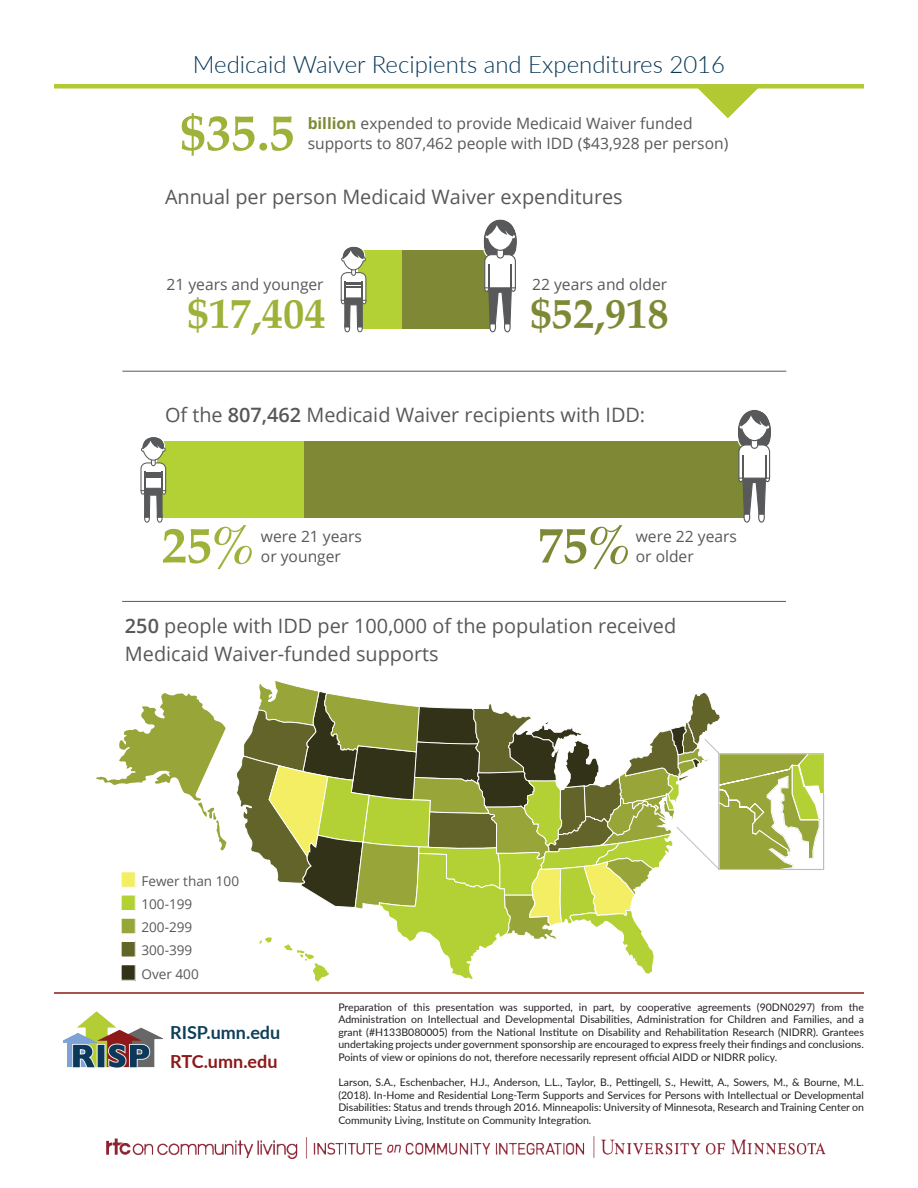
<style>
.page{position:relative;width:918px;height:1188px;background:#fff}
.page>*{position:absolute;margin:0;border:0;box-sizing:border-box;transform-origin:0 0}
.t1{font:700 51.15px "Palatino";color:#9eb23a}
.t2{font:700 51.15px "Palatino";color:#7f8935}
.t3{font:700 42.6px "Palatino";color:#9eb23a}
.t4{font:700 42.6px "Palatino";color:#7f8935}
.t5{font:300 24px "Lato";color:#093858}
.t6{font:19.95px/28.3px "Open Sans";color:#57585a}
.hyperlink_-_blue{font:700 18px "Lato";color:#0f3f59}
.hyperlink_-_maroon{font:700 18px "Lato";color:#8c1919}
.t7{font:15.6px/20px "Open Sans";color:#57585a}
.t8{font:13.5px/23.2px "Open Sans";color:#57585a}
.t9{font:10.5px/12.6px "Lato";color:#231f20;text-align:justify}
.s1{font-weight:700;color:#7f8935}
.s2{font-weight:600}
</style>
<div class="page">
<hr style="left:122px;top:601px;width:664px;height:1px;background:#57585a">
<hr style="left:122px;top:371px;width:664px;height:1px;background:#57585a">
<div style="left:358px;top:250px;width:44px;height:78px;background:#b3d034"></div>
<div style="left:402px;top:250px;width:90px;height:78px;background:#7f8935"></div>
<svg style="left:341px;top:246px;width:25px;height:86px"></svg>
<svg style="left:483px;top:219px;width:34px;height:113px"></svg>
<div style="left:303px;top:441px;width:445px;height:76px;background:#7f8935"></div>
<div style="left:157px;top:441px;width:146px;height:76px;background:#b3d034"></div>
<svg style="left:140px;top:437px;width:26px;height:86px"></svg>
<svg style="left:737px;top:410px;width:34px;height:113px"></svg>
<hr style="left:54px;top:992px;width:810px;height:2px;background:#8c1919">
<svg style="left:96px;top:693px;width:131px;height:158px"></svg>
<div style="left:121px;top:872px;width:14px;height:15px;background:#f3ee64"></div>
<div style="left:121px;top:872px;width:15px;height:16px;border:1px solid #fff"></div>
<div style="left:121px;top:895px;width:14px;height:16px;background:#b3d034"></div>
<div style="left:121px;top:895px;width:15px;height:16px;border:1px solid #fff"></div>
<div style="left:121px;top:918px;width:14px;height:16px;background:#97a539"></div>
<div style="left:121px;top:918px;width:15px;height:16px;border:1px solid #fff"></div>
<div style="left:121px;top:942px;width:14px;height:15px;background:#626429"></div>
<div style="left:121px;top:941px;width:15px;height:16px;border:1px solid #fff"></div>
<div style="left:121px;top:965px;width:14px;height:15px;background:#323218"></div>
<div style="left:121px;top:964px;width:15px;height:17px;border:1px solid #fff"></div>
<svg style="left:236px;top:681px;width:588px;height:301px"></svg>
<img style="left:63px;top:1011px;width:100px;height:57px">
<hr style="left:54px;top:84px;width:810px;height:4px;background:#b2cb35">
<svg style="left:694px;top:88px;width:68px;height:30px"></svg>
<img style="left:106px;top:1136px;width:719px;height:23px">
<h1 class="t5" style="left:193px;top:48px;width:534px">Medicaid Waiver Recipients and Expenditures 2016</h1>
<p class="t1" style="left:180px;top:89px;width:117px">$35.5</p>
<p class="t7" style="left:308px;top:113px;width:386px"><span class="s1">billion</span> expended to provide Medicaid Waiver funded</p>
<p class="t7" style="left:308px;top:133px;width:422px">supports to 807,462 people with IDD ($43,928 per person)</p>
<p class="t6" style="left:165px;top:182px;width:459px">Annual per person Medicaid Waiver expenditures</p>
<p class="t7" style="left:166px;top:274px;width:159px">21 years and younger</p>
<p class="t7" style="left:532px;top:274px;width:137px">22 years and older</p>
<p class="t3" style="left:187px;top:277px;width:140px">$17,404</p>
<p class="t4" style="left:530px;top:277px;width:140px">$52,918</p>
<p class="t6" style="left:165px;top:401px;width:482px">Of the <span class="s2">807,462</span> Medicaid Waiver recipients with IDD:</p>
<p class="t1" style="left:162px;top:502px;width:98px">25%</p>
<p class="t2" style="left:538px;top:502px;width:98px">75%</p>
<p class="t7" style="left:261px;top:526px;width:103px">were 21 years or younger</p>
<p class="t7" style="left:636px;top:526px;width:103px">were 22 years</p>
<p class="t7" style="left:636px;top:546px;width:59px">or older</p>
<p class="t6" style="left:125px;top:611px;width:553px"><span class="s2">250</span> people with IDD per 100,000 of the population received<br>Medicaid Waiver-funded supports</p>
<p class="t8" style="left:141px;top:869px;width:99px">Fewer than 100<br>100-199<br>200-299<br>300-399<br>Over 400</p>
<p class="hyperlink_-_blue" style="left:170px;top:1019px;width:112px">RISP.umn.edu</p>
<p class="hyperlink_-_maroon" style="left:170px;top:1048px;width:109px">RTC.umn.edu</p>
<p class="t9" style="left:338px;top:1000px;width:527px">Preparation of this presentation was supported, in part, by cooperative agreements (90DN0297) from the Administration on Intellectual and Developmental Disabilities, Administration for Children and Families, and a grant (#H133B080005) from the National Institute on Disability and Rehabilitation Research (NIDRR). Grantees undertaking projects under government sponsorship are encouraged to express freely their findings and conclusions.<br>Points of view or opinions do not, therefore necessarily represent official AIDD or NIDRR policy.</p>
<p class="t9" style="left:338px;top:1076px;width:527px">Larson, S.A., Eschenbacher, H.J., Anderson, L.L., Taylor, B., Pettingell, S., Hewitt, A., Sowers, M., &amp; Bourne, M.L. (2018). In-Home and Residential Long-Term Supports and Services for Persons with Intellectual or Developmental Disabilities: Status and trends through 2016. Minneapolis: University of Minnesota, Research and Training Center on Community Living, Institute on Community Integration.</p>
</div>
